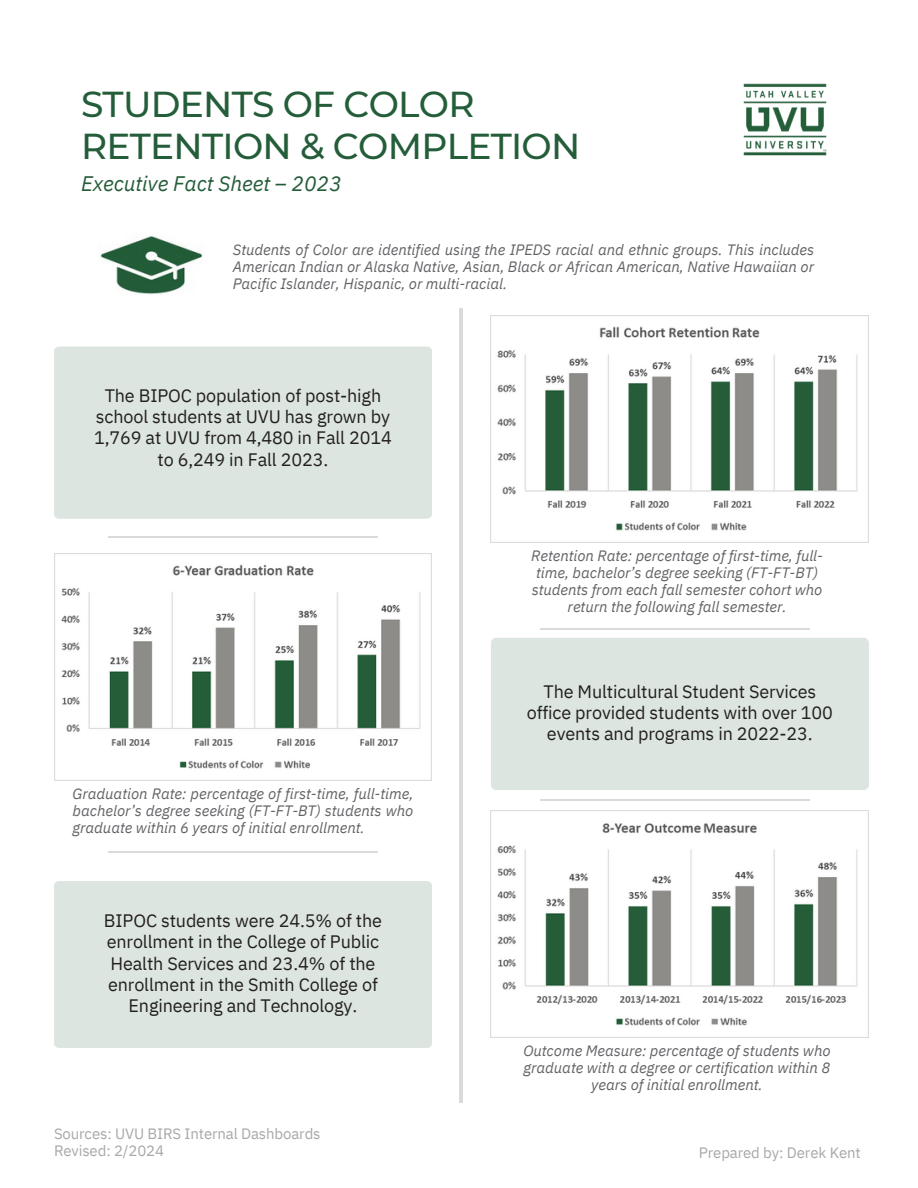
<style>
.page{position:relative;width:918px;height:1188px;background:#fff}
.page>*{position:absolute;margin:0;border:0;box-sizing:border-box;transform-origin:0 0}
.t1{font:500 36px/42.8px "Montserrat";letter-spacing:-.02em;color:#245d39}
.t2{font:italic 21px "IBM Plex Sans";letter-spacing:-.005em;color:#245d39}
.t3{font:18px/21.3px "IBM Plex Sans";letter-spacing:-.01em;color:#231f20;text-align:center}
.t4{font:italic 15px/16.8px "IBM Plex Sans";letter-spacing:-.005em;color:#626366;text-align:justify}
.t5{font:15px "IBM Plex Sans";letter-spacing:-.01em;color:#a8a8aa}
</style>
<div class="page">
<div style="left:54px;top:347px;width:378px;height:172px;background:#dce5df"></div>
<div style="left:54px;top:881px;width:378px;height:167px;background:#dce5df"></div>
<div style="left:491px;top:638px;width:378px;height:152px;background:#dce5df;border-radius:5px"></div>
<img style="left:743px;top:83px;width:84px;height:73px">
<hr style="left:108px;top:536px;width:270px;height:1px;background:#dbdada">
<hr style="left:108px;top:852px;width:270px;height:1px;background:#dbdada">
<hr style="left:540px;top:628px;width:270px;height:1px;background:#dbdada">
<hr style="left:540px;top:799px;width:270px;height:1px;background:#dbdada">
<img style="left:100px;top:236px;width:102px;height:58px">
<hr style="left:459px;top:308px;width:3px;height:795px;background:#dbdada">
<img style="left:491px;top:315px;width:378px;height:228px">
<img style="left:54px;top:553px;width:378px;height:227px">
<img style="left:491px;top:810px;width:378px;height:227px">
<h3 class="t1" style="left:81px;top:82px;width:501px">STUDENTS OF COLOR<br>RETENTION &amp; COMPLETION</h3>
<p class="t2" style="left:81px;top:169px;width:262px">Executive Fact Sheet – 2023</p>
<h3 class="t4" style="left:233px;top:241px;width:583px">Students of Color are identified using the IPEDS racial and ethnic groups. This includes American Indian or Alaska Native, Asian, Black or African American, Native Hawaiian or Pacific Islander, Hispanic, or multi-racial.</h3>
<p class="t3" style="left:94px;top:384px;width:299px">The BIPOC population of post-high school students at UVU has grown by<br>1,769 at UVU from 4,480 in Fall 2014 to 6,249 in Fall 2023.</p>
<p class="t4" style="left:73px;top:785px;width:342px">Graduation Rate: percentage of first-time, full-time, bachelor’s degree seeking (FT-FT-BT) students who graduate within 6 years of initial enrollment.</p>
<p class="t3" style="left:104px;top:909px;width:280px">BIPOC students were 24.5% of the enrollment in the College of Public<br>Health Services and 23.4% of the enrollment in the Smith College of<br>Engineering and Technology.</p>
<p class="t4" style="left:531px;top:547px;width:293px;text-align:center">Retention Rate: percentage of first-time, full&shy;time, bachelor’s degree seeking (FT-FT-BT) students from each fall semester cohort who return the following fall semester.</p>
<p class="t3" style="left:527px;top:680px;width:307px">The Multicultural Student Services office provided students with over 100 events and programs in 2022-23.</p>
<p class="t4" style="left:523px;top:1042px;width:309px;text-align:center">Outcome Measure: percentage of students who graduate with a degree or certification within 8 years of initial enrollment.</p>
<p class="t5" style="left:54px;top:1124px;width:268px">Sources: UVU BIRS Internal Dashboards</p>
<h3 class="t5" style="left:54px;top:1141px;width:112px">Revised: 2/2024</h3>
<p class="t5" style="left:699px;top:1143px;width:163px">Prepared by: Derek Kent</p>
</div>
